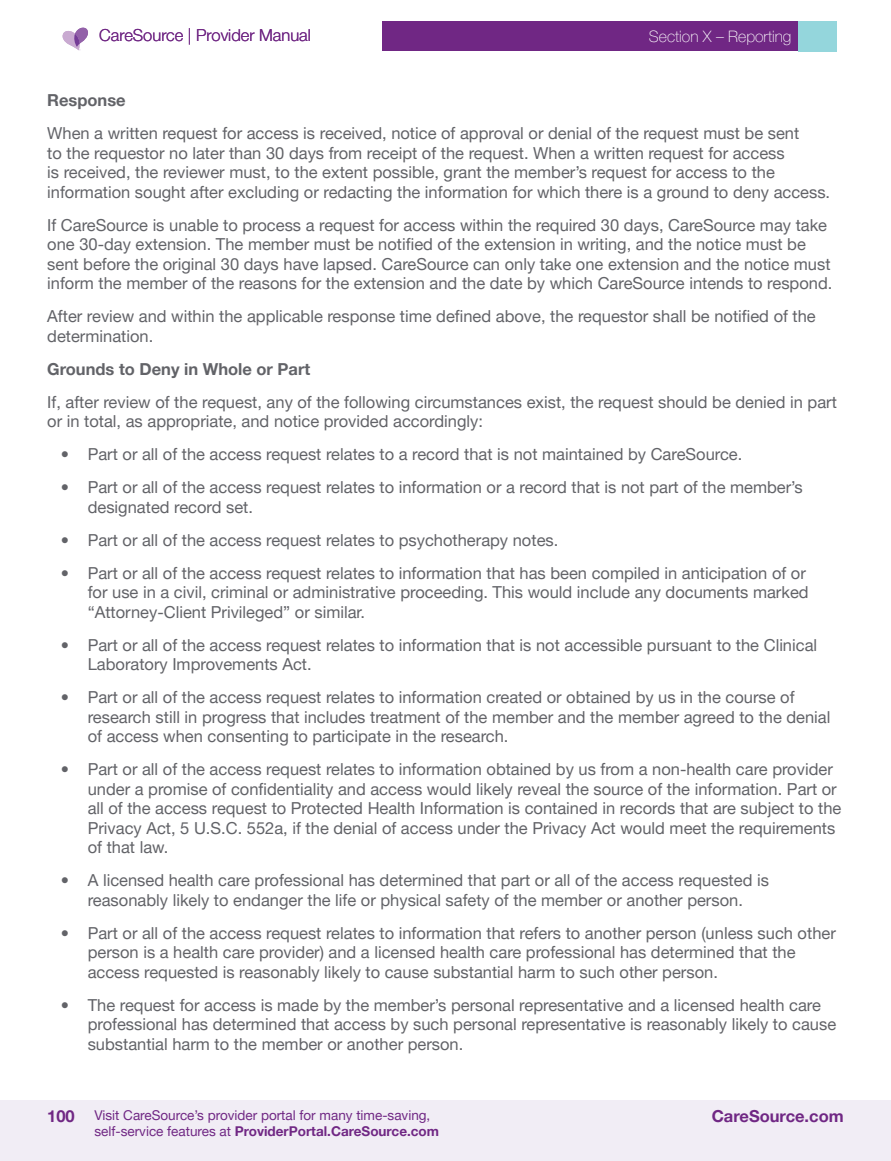
<style>
.page{position:relative;width:891px;height:1161px;background:#fff}
.page>*{position:absolute;margin:0;border:0;box-sizing:border-box;transform-origin:0 0}
.t1{font:16.5px/19.5px "Helvetica Neue LT Pro";color:#626368}
.t2{font:700 16.5px "Helvetica Neue LT Pro";color:#626368}
.t3{font:300 16.5px "Helvetica Neue LT Pro";color:#702784}
.t4{font:700 16.5px "Helvetica Neue LT Pro";color:#702784}
.t5{font:100 15.75px "Helvetica Neue LT Pro";color:#fff}
.t6{font:13.5px/16.2px "Helvetica Neue LT Pro";color:#702784}
.s1{font-weight:700}
</style>
<div class="page">
<div style="left:0;top:1100px;width:891px;height:61px;background:#f1edf5"></div>
<div style="left:382px;top:21px;width:416px;height:30px;background:#702784"></div>
<div style="left:798px;top:21px;width:39px;height:31px;background:#94d6dc"></div>
<svg style="left:62px;top:27px;width:26px;height:23px"></svg>
<p class="t3" style="left:99px;top:25px;width:213px">CareSource | Provider Manual</p>
<p class="t5" style="left:649px;top:27px;width:144px">Section X – Reporting</p>
<p class="t2" style="left:47px;top:90px;width:80px">Response</p>
<p class="t1" style="left:47px;top:123px;width:784px">When a written request for access is received, notice of approval or denial of the request must be sent<br>to the requestor no later than 30 days from receipt of the request. When a written request for access<br>is received, the reviewer must, to the extent possible, grant the member’s request for access to the information sought after excluding or redacting the information for which there is a ground to deny access.</p>
<p class="t1" style="left:47px;top:215px;width:787px">If CareSource is unable to process a request for access within the required 30 days, CareSource may take one 30-day extension. The member must be notified of the extension in writing, and the notice must be sent before the original 30 days have lapsed. CareSource can only take one extension and the notice must inform the member of the reasons for the extension and the date by which CareSource intends to respond.</p>
<p class="t1" style="left:47px;top:306px;width:770px">After review and within the applicable response time defined above, the requestor shall be notified of the determination.</p>
<p class="t2" style="left:47px;top:359px;width:265px">Grounds to Deny in Whole or Part</p>
<p class="t1" style="left:47px;top:392px;width:791px">If, after review of the request, any of the following circumstances exist, the request should be denied in part or in total, as appropriate, and notice provided accordingly:</p>
<p class="t1" style="left:61px;top:444px;width:683px">• Part or all of the access request relates to a record that is not maintained by CareSource.</p>
<p class="t1" style="left:88px;top:477px;width:717px;text-indent:-27px">• Part or all of the access request relates to information or a record that is not part of the member’s designated record set.</p>
<p class="t1" style="left:61px;top:530px;width:499px">• Part or all of the access request relates to psychotherapy notes.</p>
<p class="t1" style="left:88px;top:563px;width:722px;text-indent:-27px">• Part or all of the access request relates to information that has been compiled in anticipation of or for use in a civil, criminal or administrative proceeding. This would include any documents marked “Attorney-Client Privileged” or similar.</p>
<p class="t1" style="left:88px;top:635px;width:731px;text-indent:-27px">• Part or all of the access request relates to information that is not accessible pursuant to the Clinical<br>Laboratory Improvements Act.</p>
<p class="t1" style="left:88px;top:687px;width:744px;text-indent:-27px">• Part or all of the access request relates to information created or obtained by us in the course of research still in progress that includes treatment of the member and the member agreed to the denial of access when consenting to participate in the research.</p>
<p class="t1" style="left:88px;top:759px;width:755px;text-indent:-27px">• Part or all of the access request relates to information obtained by us from a non-health care provider under a promise of confidentiality and access would likely reveal the source of the information. Part or all of the access request to Protected Health Information is contained in records that are subject to the Privacy Act, 5 U.S.C. 552a, if the denial of access under the Privacy Act would meet the requirements of that law.</p>
<p class="t1" style="left:61px;top:870px;width:710px;text-align:center">• A licensed health care professional has determined that part or all of the access requested is reasonably likely to endanger the life or physical safety of the member or another person.</p>
<p class="t1" style="left:88px;top:923px;width:750px;text-indent:-27px">• Part or all of the access request relates to information that refers to another person (unless such other person is a health care provider) and a licensed health care professional has determined that the access requested is reasonably likely to cause substantial harm to such other person.</p>
<p class="t1" style="left:88px;top:995px;width:750px;text-indent:-27px">• The request for access is made by the member’s personal representative and a licensed health care professional has determined that access by such personal representative is reasonably likely to cause substantial harm to the member or another person.</p>
<p class="t4" style="left:47px;top:1106px;width:29px">100</p>
<p class="t4" style="left:712px;top:1106px;width:134px">CareSource.com</p>
<p class="t6" style="left:95px;top:1107px;width:346px">Visit CareSource’s provider portal for many time-saving, self-service features at <span class="s1">ProviderPortal.CareSource.com</span></p>
</div>
